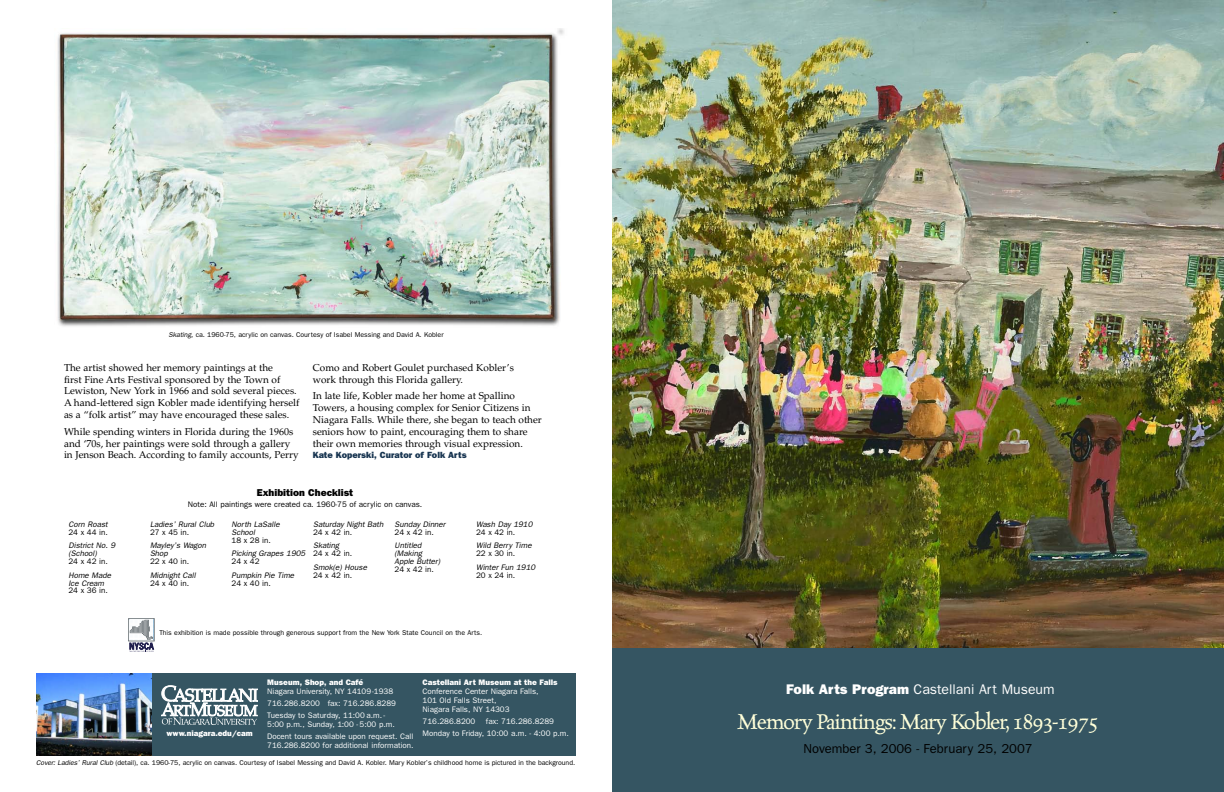
<style>
.page{position:relative;width:1224px;height:792px;background:#fff}
.page>*{position:absolute;margin:0;border:0;box-sizing:border-box;transform-origin:0 0}
.t1{font:24px "Celestia Antiqua";letter-spacing:-.045em;color:#ffffd9}
.t2{font:14px "Franklin Gothic";color:#fff}
.t3{font:13px "Franklin Gothic";color:#000}
.t4{font:10px/11.9px "Palatino";color:#000}
.t5{font:800 10px "Franklin Gothic";color:#000}
.t6{font:800 9px "Franklin Gothic";color:#183551}
.t7{font:8px/12px "Franklin Gothic";color:#fff}
.t8{font:italic 8px/7.8px "Franklin Gothic";color:#000}
.t9{font:8px "Franklin Gothic";color:#000}
.t10{font:800 8px "Franklin Gothic";color:#fff}
.t11{font:7px "Franklin Gothic";color:#000}
.s1{font-style:italic}
.s2{font-weight:800}
</style>
<div class="page">
<img style="left:612px;top:0;width:612px;height:648px">
<div style="left:612px;top:648px;width:612px;height:144px;background:#355562"></div>
<img style="left:57px;top:29px;width:507px;height:298px">
<div style="left:36px;top:674px;width:540px;height:82px;background:#355562"></div>
<img style="left:36px;top:674px;width:115px;height:82px">
<svg style="left:161px;top:686px;width:97px;height:39px"></svg>
<svg style="left:128px;top:618px;width:27px;height:32px"></svg>
<svg style="left:129px;top:619px;width:25px;height:33px"></svg>
<p class="t11" style="left:168px;top:331px;width:277px"><span class="s1">Skating</span>, ca. 1960-75, acrylic on canvas. Courtesy of Isabel Messing and David A. Kobler</p>
<p class="t4" style="left:64px;top:362px;width:237px">The artist showed her memory paintings at the<br>first Fine Arts Festival sponsored by the Town of Lewiston, New York in 1966 and sold several pieces.<br>A hand-lettered sign Kobler made identifying herself as a “folk artist” may have encouraged these sales.</p>
<p class="t4" style="left:64px;top:426px;width:236px">While spending winters in Florida during the 1960s and ‘70s, her paintings were sold through a gallery in Jenson Beach. According to family accounts, Perry</p>
<p class="t4" style="left:313px;top:362px;width:203px">Como and Robert Goulet purchased Kobler’s work through this Florida gallery.</p>
<p class="t4" style="left:313px;top:391px;width:231px">In late life, Kobler made her home at Spallino Towers, a housing complex for Senior Citizens in Niagara Falls. While there, she began to teach other seniors how to paint, encouraging them to share their own memories through visual expression.</p>
<p class="t6" style="left:313px;top:450px;width:155px">Kate Koperski, Curator of Folk Arts</p>
<p class="t8" style="left:68px;top:520px;width:41px">Corn Roast</p>
<p class="t9" style="left:68px;top:527px;width:41px">24 x 44 in.</p>
<p class="t8" style="left:68px;top:542px;width:48px">District No. 9 (School)</p>
<p class="t9" style="left:68px;top:557px;width:41px">24 x 42 in.</p>
<p class="t8" style="left:68px;top:571px;width:44px">Home Made<br>Ice Cream</p>
<p class="t9" style="left:68px;top:586px;width:41px">24 x 36 in.</p>
<p class="t5" style="left:257px;top:487px;width:98px">Exhibition Checklist</p>
<p class="t9" style="left:188px;top:499px;width:236px">Note: All paintings were created ca. 1960-75 of acrylic on canvas.</p>
<p class="t8" style="left:150px;top:520px;width:66px">Ladies’ Rural Club</p>
<p class="t9" style="left:150px;top:527px;width:41px">27 x 45 in.</p>
<p class="t8" style="left:150px;top:542px;width:58px">Mayley’s Wagon<br>Shop</p>
<p class="t9" style="left:150px;top:557px;width:41px">22 x 40 in.</p>
<p class="t8" style="left:150px;top:571px;width:47px">Midnight Call</p>
<p class="t9" style="left:150px;top:578px;width:41px">24 x 40 in.</p>
<p class="t8" style="left:232px;top:520px;width:50px">North LaSalle<br>School</p>
<p class="t9" style="left:232px;top:535px;width:41px">18 x 28 in.</p>
<p class="t8" style="left:232px;top:550px;width:75px">Picking Grapes 1905</p>
<p class="t9" style="left:232px;top:557px;width:29px">24 x 42</p>
<p class="t8" style="left:232px;top:571px;width:64px">Pumpkin Pie Time</p>
<p class="t9" style="left:232px;top:578px;width:41px">24 x 40 in.</p>
<p class="t8" style="left:313px;top:520px;width:72px">Saturday Night Bath</p>
<p class="t9" style="left:313px;top:527px;width:41px">24 x 42 in.</p>
<p class="t8" style="left:313px;top:542px;width:28px">Skating</p>
<p class="t9" style="left:313px;top:549px;width:41px">24 x 42 in.</p>
<p class="t8" style="left:313px;top:563px;width:55px">Smok(e) House</p>
<p class="t9" style="left:313px;top:570px;width:41px">24 x 42 in.</p>
<p class="t8" style="left:395px;top:520px;width:52px">Sunday Dinner</p>
<p class="t9" style="left:395px;top:527px;width:41px">24 x 42 in.</p>
<p class="t8" style="left:395px;top:542px;width:47px">Untitled (Making<br>Apple Butter)</p>
<p class="t9" style="left:395px;top:564px;width:41px">24 x 42 in.</p>
<p class="t8" style="left:476px;top:520px;width:58px">Wash Day 1910</p>
<p class="t9" style="left:476px;top:527px;width:41px">24 x 42 in.</p>
<p class="t8" style="left:476px;top:542px;width:57px">Wild Berry Time</p>
<p class="t9" style="left:476px;top:549px;width:41px">22 x 30 in.</p>
<p class="t8" style="left:476px;top:563px;width:61px">Winter Fun 1910</p>
<p class="t9" style="left:476px;top:570px;width:41px">20 x 24 in.</p>
<p class="t11" style="left:159px;top:629px;width:324px">This exhibition is made possible through generous support from the New York State Council on the Arts.</p>
<p class="t10" style="left:267px;top:678px;width:98px">Museum, Shop, and Caf´e</p>
<p class="t7" style="left:267px;top:686px;width:130px">Niagara University, NY 14109-1938<br>716.286.8200 fax: 716.286.8289<br>Tuesday to Saturday, 11:00 a.m. -</p>
<p class="t7" style="left:267px;top:719px;width:148px">5:00 p.m., Sunday, 1:00 - 5:00 p.m.<br>Docent tours available upon request. Call</p>
<p class="t7" style="left:267px;top:740px;width:148px">716.286.8200 for additional information.</p>
<p class="t10" style="left:423px;top:678px;width:136px">Castellani Art Museum at the Falls</p>
<p class="t7" style="left:423px;top:687px;width:118px;line-height:9px">Conference Center Niagara Falls,<br>101 Old Falls Street,<br>Niagara Falls, NY 14303</p>
<p class="t7" style="left:423px;top:716px;width:54px">716.286.8200</p>
<p class="t7" style="left:486px;top:716px;width:70px">fax: 716.286.8289</p>
<p class="t10" style="left:166px;top:729px;width:88px">www.niagara.edu/cam</p>
<p class="t7" style="left:423px;top:728px;width:148px">Monday to Friday, 10:00 a.m. - 4:00 p.m.</p>
<p class="t11" style="left:36px;top:758px;width:540px"><span class="s1">Cover: Ladies’ Rural Club</span> (detail), ca. 1960-75, acrylic on canvas. Courtesy of Isabel Messing and David A. Kobler. Mary Kobler’s childhood home is pictured in the background.</p>
<h2 class="t2" style="left:786px;top:681px;width:270px"><span class="s2">Folk Arts Program</span> Castellani Art Museum</h2>
<h1 class="t1" style="left:737px;top:707px;width:363px">Memory Paintings: Mary Kobler, 1893-1975</h1>
<h3 class="t3" style="left:803px;top:741px;width:231px">November 3, 2006 - February 25, 2007</h3>
</div>
